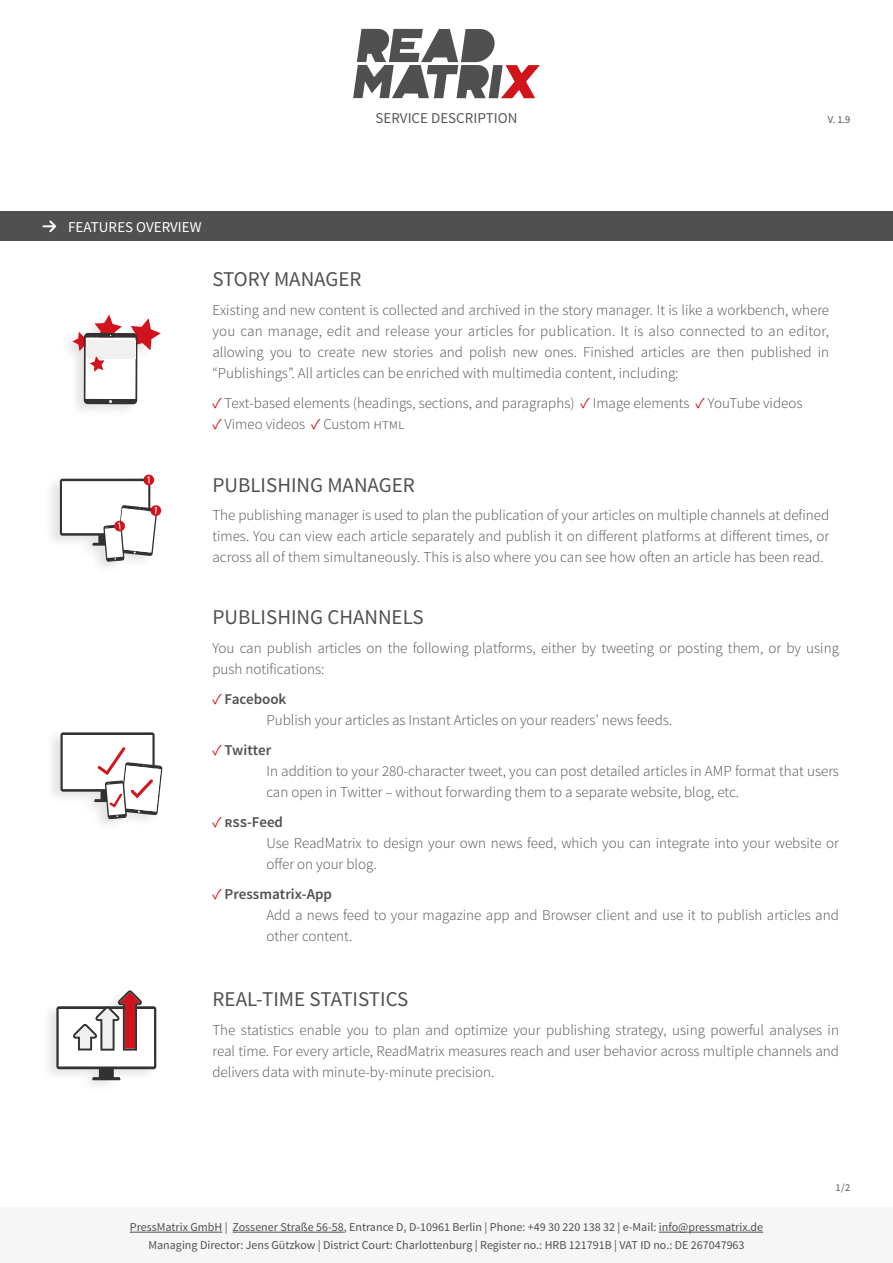
<style>
.page{position:relative;width:893px;height:1263px;background:#fff}
.page>*{position:absolute;margin:0;border:0;box-sizing:border-box;transform-origin:0 0}
.t1{font:21px "Source Sans Pro";color:#505050}
.t2{font:300 15px/21px "Source Sans Pro";color:#505050}
.t3{font:15px "Source Sans Pro";color:#575756}
.t4{font:15px "Source Sans Pro";color:#fff}
.t5{font:12px/18px "Source Sans Pro";color:#505050;text-align:center}
.t6{font:10.5px "Source Sans Pro";color:#505050}
.t7{font:10.5px "Source Sans Pro";color:#575756}
.s1{font-weight:400;color:#d11119}
.s2{font-weight:600}
</style>
<div class="page">
<svg style="left:353px;top:29px;width:187px;height:69px"></svg>
<div style="left:0;top:1208px;width:893px;height:55px;background:#f6f6f6"></div>
<hr style="left:130px;top:1232px;width:92px;height:1px;background:#505050">
<hr style="left:233px;top:1232px;width:111px;height:1px;background:#505050">
<hr style="left:659px;top:1232px;width:104px;height:1px;background:#505050">
<div style="left:0;top:212px;width:893px;height:29px;background:#505050"></div>
<svg style="left:43px;top:220px;width:13px;height:12px"></svg>
<div style="left:44px;top:471px;width:117px;height:103px;background:#505050;opacity:.15"></div>
<div style="left:150px;top:505px;width:11px;height:11px;background:#d1141c;border-radius:50%"></div>
<svg style="left:60px;top:476px;width:97px;height:86px"></svg>
<div style="left:45px;top:728px;width:118px;height:103px;background:#505050;opacity:.15"></div>
<svg style="left:61px;top:732px;width:101px;height:87px"></svg>
<div style="left:41px;top:987px;width:116px;height:105px;background:#505050;opacity:.15"></div>
<svg style="left:56px;top:990px;width:100px;height:90px"></svg>
<div style="left:58px;top:314px;width:102px;height:103px;background:#505050;opacity:.15"></div>
<svg style="left:72px;top:315px;width:88px;height:89px"></svg>
<p class="t3" style="left:376px;top:108px;width:143px">SERVICE DESCRIPTION</p>
<p class="t6" style="left:828px;top:113px;width:24px">V. 1.9</p>
<p class="t4" style="left:68px;top:218px;width:135px">FEATURES OVERVIEW</p>
<h1 class="t1" style="left:212px;top:266px;width:151px">STORY MANAGER</h1>
<p class="t2" style="left:212px;top:299px;width:618px;text-align:justify">Existing and new content is collected and archived in the story manager. It is like a workbench, where you can manage, edit and release your articles for publication. It is also connected to an editor, allowing you to create new stories and polish new ones. Finished articles are then published in “Publishings”. All articles can be enriched with multimedia content, including:</p>
<p class="t2" style="left:212px;top:392px;width:592px"><span class="s1">✓</span> Text-based elements (headings, sections, and paragraphs) <span class="s1">✓</span> Image elements <span class="s1">✓</span> YouTube videos</p>
<p class="t2" style="left:212px;top:413px;width:194px"><span class="s1">✓</span> Vimeo videos <span class="s1">✓</span> Custom HTML</p>
<h1 class="t1" style="left:212px;top:472px;width:204px">PUBLISHING MANAGER</h1>
<p class="t2" style="left:212px;top:505px;width:618px;text-align:justify">The publishing manager is used to plan the publication of your articles on multiple channels at defined times. You can view each article separately and publish it on different platforms at different times, or across all of them simultaneously. This is also where you can see how often an article has been read.</p>
<h1 class="t1" style="left:212px;top:604px;width:213px">PUBLISHING CHANNELS</h1>
<p class="t2" style="left:212px;top:637px;width:628px">You can publish articles on the following platforms, either by tweeting or posting them, or by using push notifications:</p>
<p class="t2" style="left:266px;top:688px;width:407px;text-indent:-54px"><span class="s1">✓</span> <span class="s2">Facebook<br></span>Publish your articles as Instant Articles on your readers’ news feeds.</p>
<p class="t2" style="left:266px;top:739px;width:574px;text-indent:-54px"><span class="s1">✓</span> <span class="s2">Twitter<br></span>In addition to your 280-character tweet, you can post detailed articles in AMP format that users can open in Twitter – without forwarding them to a separate website, blog, etc.</p>
<p class="t2" style="left:266px;top:811px;width:574px;text-indent:-54px"><span class="s1">✓</span> <span class="s2">RSS-Feed<br></span>Use ReadMatrix to design your own news feed, which you can integrate into your website or offer on your blog.</p>
<p class="t2" style="left:266px;top:883px;width:574px;text-indent:-54px"><span class="s1">✓</span> <span class="s2">Pressmatrix-App<br></span>Add a news feed to your magazine app and Browser client and use it to publish articles and other content.</p>
<h1 class="t1" style="left:212px;top:986px;width:197px">REAL-TIME STATISTICS</h1>
<p class="t2" style="left:212px;top:1019px;width:628px;text-align:justify">The statistics enable you to plan and optimize your publishing strategy, using powerful analyses in real time. For every article, ReadMatrix measures reach and user behavior across multiple channels and delivers data with minute-by-minute precision.</p>
<p class="t7" style="left:835px;top:1181px;width:16px">1/2</p>
<p class="t5" style="left:130px;top:1218px;width:635px">PressMatrix GmbH | Zossener Straße 56-58, Entrance D, D-10961 Berlin | Phone: +49 30 220 138 32 | e-Mail: info@pressmatrix.de<br>Managing Director: Jens Gützkow | District Court: Charlottenburg | Register no.: HRB 121791B | VAT ID no.: DE 267047963</p>
</div>
